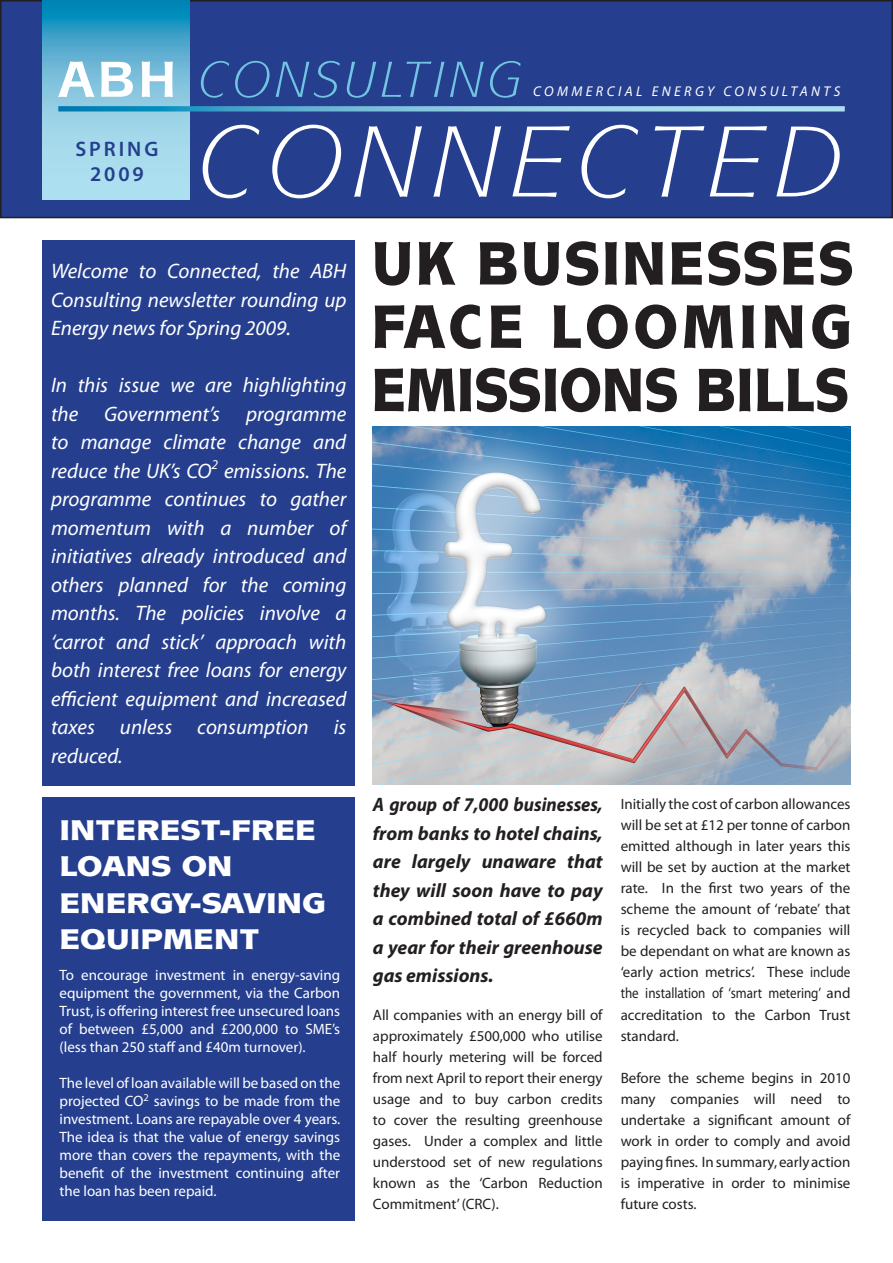
<style>
.page{position:relative;width:893px;height:1263px;background:#fff}
.page>*{position:absolute;margin:0;border:0;box-sizing:border-box;transform-origin:0 0}
.t1{font:italic 101.25px "Mixage IT Cby BT";letter-spacing:.07em;color:#fff}
.t2{font:900 61.05px/63.3px "Mixage IT Cby BT";letter-spacing:.035em;color:#231f20;text-align:justify;scale:.88 1}
.t3{font:italic 50.7px "Mixage IT Cby BT";letter-spacing:.06em;color:#71c5e2}
.t4{font:900 28.5px/36px "Mixage IT Cby BT";color:#fff;scale:1.08 1}
.t5{font:italic 21px/28.5px "Myriad Pro";color:#fff;text-align:justify}
.t6{font:600 21px "Myriad Pro";letter-spacing:.14em;color:#253f8e}
.t7{font:italic 700 19.5px/28.5px "Myriad Pro";color:#231f20;text-align:justify;scale:.94 1}
.t8{font:15px/21px "Myriad Pro";color:#231f20;text-align:justify}
.t9{font:15px/18px "Myriad Pro";color:#fff;text-align:justify}
.t10{font:italic 14.1px "Myriad Pro";letter-spacing:.24em;color:#fff}
.s1{font-weight:700;font-style:normal;color:#fff}
</style>
<div class="page">
<div style="left:1px;top:1px;width:891px;height:217px;background:#253f8e"></div>
<div style="left:0;top:0;width:893px;height:218px;border:2px solid #231f20"></div>
<svg style="left:43px;top:0;width:147px;height:200px;background:#77c0db"></svg>
<svg style="left:58px;top:106px;width:787px;height:5px;background:#71bad8"></svg>
<div style="left:43px;top:240px;width:312px;height:545px;background:#253f8e"></div>
<img style="left:373px;top:427px;width:477px;height:358px">
<div style="left:43px;top:797px;width:312px;height:423px;background:#253f8e"></div>
<p class="t3" style="left:58px;top:49px;width:465px"><span class="s1">ABH</span> CONSULTING</p>
<p class="t10" style="left:533px;top:82px;width:309px">commercial ENER GY consultants</p>
<p class="t1" style="left:198px;top:100px;width:647px">CONNECTED</p>
<p class="t6" style="left:75px;top:136px;width:85px">SPRING</p>
<p class="t6" style="left:90px;top:161px;width:55px">2009</p>
<p class="t5" style="left:51px;top:257px;width:297px">Welcome to Connected, the ABH Consulting newsletter rounding up Energy news for Spring 2009.</p>
<p class="t5" style="left:51px;top:371px;width:297px">In this issue we are highlighting the Government’s programme to manage climate change and reduce the UK’s CO<sup>2</sup> emissions. The programme continues to gather momentum with a number of initiatives already introduced and others planned for the coming months. The policies involve a ‘carrot and stick’ approach with both interest free loans for energy efficient equipment and increased taxes unless consumption is reduced.</p>
<p class="t4" style="left:59px;top:812px;width:248px">INTEREST-FREE<br>LOANS ON<br>ENERGY-SAVING<br>EQUIPMENT</p>
<p class="t9" style="left:60px;top:965px;width:282px">To encourage investment in energy-saving equipment the government, via the Carbon Trust, is offering interest free unsecured loans of between £5,000 and £200,000 to SME’s (less than 250 staff and £40m turnover).</p>
<p class="t9" style="left:60px;top:1073px;width:282px">The level of loan available will be based on the projected CO<sup>2</sup> savings to be made from the investment. Loans are repayable over 4 years.<br>The idea is that the value of energy savings more than covers the repayments, with the benefit of the investment continuing after the loan has been repaid.</p>
<p class="t2" style="left:371px;top:231px;width:549px">UK BUSINESSES FACE LOOMING EMISSIONS BILLS</p>
<p class="t7" style="left:373px;top:790px;width:246px">A group of 7,000 businesses, from banks to hotel chains, are largely unaware that they will soon have to pay a combined total of £660m a year for their greenhouse gas emissions.</p>
<p class="t8" style="left:373px;top:1004px;width:231px">All companies with an energy bill of approximately £500,000 who utilise half hourly metering will be forced from next April to report their energy usage and to buy carbon credits to cover the resulting greenhouse gases. Under a complex and little understood set of new regulations known as the ‘Carbon Reduction Commitment’ (CRC).</p>
<p class="t8" style="left:621px;top:794px;width:231px">Initially the cost of carbon allowances will be set at £12 per tonne of carbon emitted although in later years this will be set by auction at the market rate. In the first two years of the scheme the amount of ‘rebate’ that is recycled back to companies will be dependant on what are known as ‘early action metrics’. These include the installation of ‘smart metering’ and accreditation to the Carbon Trust standard.</p>
<p class="t8" style="left:621px;top:1067px;width:231px">Before the scheme begins in 2010 many companies will need to undertake a significant amount of work in order to comply and avoid paying fines. In summary, early action is imperative in order to minimise future costs.</p>
</div>
